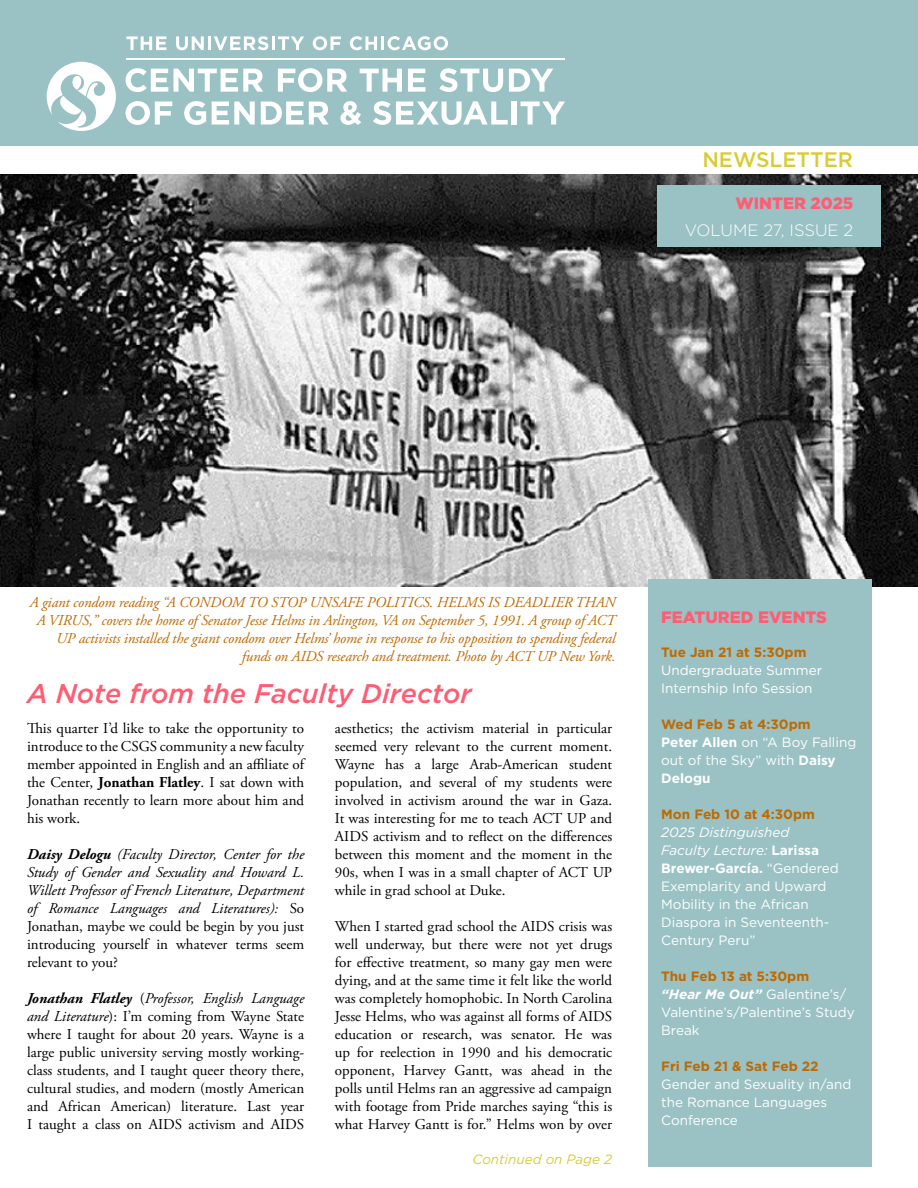
<style>
.page{position:relative;width:918px;height:1188px;background:#fff}
.page>*{position:absolute;margin:0;border:0;box-sizing:border-box;transform-origin:0 0}
.t1{font:italic 500 27px "Gotham";color:#ff5d73}
.t2{font:500 21px "Gotham";color:#d8cc34}
.t3{font:900 16.5px "Gotham";color:#ff5d73}
.t4{font:300 16.5px "Gotham";color:#fff}
.t5{font:15px/18px "Adobe Garamond Pro";color:#000;text-align:justify}
.t6{font:italic 15px/18px "Adobe Garamond Pro";letter-spacing:-.01em;color:#bf6900;text-align:right}
.t7{font:italic 15px/18px "Adobe Garamond Pro";color:#000;text-align:justify}
.t8{font:13.5px/18px "Gotham";color:#fff}
.t9{font:700 13.5px "Gotham";color:#bf6900}
.t10{font:italic 13.5px "Gotham";color:#d8cc34}
.s1{font-weight:700}
.s2{font-style:normal}
.s3{font-weight:700;font-style:italic}
.s4{font-style:italic}
.s5{font-weight:700;color:#bf6900}
</style>
<div class="page">
<img style="left:0;top:175px;width:918px;height:412px">
<div style="left:648px;top:579px;width:224px;height:587px;background:#9ac2c5"></div>
<div style="left:0;top:0;width:918px;height:145px;background:#9ac2c5"></div>
<div style="left:657px;top:185px;width:224px;height:62px;background:#9ac2c5"></div>
<hr style="left:127px;top:59px;width:438px;height:1px;background:#fff">
<svg style="left:126px;top:68px;width:137px;height:24px"></svg>
<svg style="left:278px;top:68px;width:69px;height:24px"></svg>
<svg style="left:360px;top:69px;width:42px;height:23px"></svg>
<svg style="left:408px;top:69px;width:17px;height:23px"></svg>
<svg style="left:439px;top:68px;width:64px;height:24px"></svg>
<svg style="left:509px;top:69px;width:44px;height:23px"></svg>
<svg style="left:126px;top:101px;width:46px;height:24px"></svg>
<svg style="left:184px;top:101px;width:22px;height:24px"></svg>
<svg style="left:212px;top:102px;width:43px;height:23px"></svg>
<svg style="left:261px;top:102px;width:68px;height:23px"></svg>
<svg style="left:340px;top:101px;width:21px;height:24px"></svg>
<svg style="left:373px;top:101px;width:135px;height:24px"></svg>
<div style="left:512px;top:102px;width:5px;height:23px;background:#fff"></div>
<svg style="left:521px;top:102px;width:44px;height:23px"></svg>
<svg style="left:47px;top:62px;width:69px;height:69px"></svg>
<svg style="left:126px;top:36px;width:40px;height:14px"></svg>
<svg style="left:176px;top:36px;width:28px;height:14px"></svg>
<hr style="left:208px;top:36px;width:3px;height:14px;background:#fff">
<svg style="left:214px;top:36px;width:54px;height:14px"></svg>
<hr style="left:272px;top:36px;width:3px;height:14px;background:#fff">
<svg style="left:278px;top:36px;width:26px;height:14px"></svg>
<svg style="left:313px;top:36px;width:28px;height:14px"></svg>
<svg style="left:350px;top:36px;width:27px;height:14px"></svg>
<hr style="left:381px;top:36px;width:3px;height:14px;background:#fff">
<svg style="left:388px;top:36px;width:60px;height:14px"></svg>
<h2 class="t2" style="left:702px;top:145px;width:152px">NEWSLETTER</h2>
<p class="t3" style="left:735px;top:192px;width:119px">WINTER 2025</p>
<p class="t4" style="left:685px;top:220px;width:170px">VOLUME 27, ISSUE 2</p>
<p class="t6" style="left:30px;top:594px;width:587px">A giant condom reading “A CONDOM TO STOP UNSAFE POLITICS. HELMS IS DEADLIER THAN A VIRUS,” covers the home of Senator Jesse Helms in Arlington, VA on September 5, 1991. A group of ACT UP activists installed the giant condom over Helms’ home in response to his opposition to spending federal funds on AIDS research and treatment. Photo by ACT UP New York.</p>
<h1 class="t1" style="left:27px;top:676px;width:446px">A Note from the Faculty Director</h1>
<p class="t5" style="left:27px;top:720px;width:279px">This quarter I’d like to take the opportunity to introduce to the CSGS community a new faculty member appointed in English and an affiliate of the Center, <span class="s1">Jonathan Flatley</span>. I sat down with Jonathan recently to learn more about him and his work.</p>
<p class="t7" style="left:27px;top:846px;width:279px"><span class="s1">Daisy Delogu</span> (Faculty Director, Center for the Study of Gender and Sexuality and Howard L.<br>Willett Professor of French Literature, Department of Romance Languages and Literatures): <span class="s2">So Jonathan, maybe we could be begin by you just introducing yourself in whatever terms seem relevant to you?</span></p>
<p class="t5" style="left:27px;top:990px;width:279px"><span class="s3">Jonathan Flatley</span> (<span class="s4">Professor, English Language and Literature</span>): I’m coming from Wayne State where I taught for about 20 years. Wayne is a large public university serving mostly working&shy;class students, and I taught queer theory there, cultural studies, and modern (mostly American and African American) literature. Last year I taught a class on AIDS activism and AIDS</p>
<p class="t5" style="left:335px;top:720px;width:279px">aesthetics; the activism material in particular seemed very relevant to the current moment.<br>Wayne has a large Arab-American student population, and several of my students were involved in activism around the war in Gaza.<br>It was interesting for me to teach ACT UP and AIDS activism and to reflect on the differences between this moment and the moment in the 90s, when I was in a small chapter of ACT UP while in grad school at Duke.</p>
<p class="t5" style="left:335px;top:918px;width:279px">When I started grad school the AIDS crisis was well underway, but there were not yet drugs for effective treatment, so many gay men were dying, and at the same time it felt like the world was completely homophobic. In North Carolina Jesse Helms, who was against all forms of AIDS education or research, was senator. He was up for reelection in 1990 and his democratic opponent, Harvey Gantt, was ahead in the polls until Helms ran an aggressive ad campaign with footage from Pride marches saying “this is what Harvey Gantt is for.” Helms won by over</p>
<p class="t10" style="left:473px;top:1151px;width:141px">Continued on Page 2</p>
<p class="t3" style="left:661px;top:606px;width:167px">FEATURED EVENTS</p>
<p class="t9" style="left:661px;top:643px;width:147px">Tue Jan 21 at 5:30pm</p>
<p class="t8" style="left:661px;top:661px;width:163px">Undergraduate Summer<br>Internship Info Session</p>
<p class="t8" style="left:661px;top:715px;width:197px"><span class="s5">Wed Feb 5 at 4:30pm<br></span><span class="s1">Peter Allen</span> on “A Boy Falling out of the Sky” with <span class="s1">Daisy<br>Delogu</span></p>
<p class="t9" style="left:661px;top:805px;width:155px">Mon Feb 10 at 4:30pm</p>
<p class="t8" style="left:661px;top:823px;width:179px"><span class="s4">2025 Distinguished<br>Faculty Lecture:</span> <span class="s1">Larissa<br>Brewer-García.</span> “Gendered<br>Exemplarity and Upward<br>Mobility in the African<br>Diaspora in Seventeenth-<br>Century Peru”</p>
<p class="t8" style="left:661px;top:967px;width:195px"><span class="s5">Thu Feb 13 at 5:30pm<br></span><span class="s3">“Hear Me Out”</span> Galentine’s/<br>Valentine’s/Palentine’s Study<br>Break</p>
<p class="t9" style="left:661px;top:1057px;width:159px">Fri Feb 21 &amp; Sat Feb 22</p>
<p class="t8" style="left:661px;top:1075px;width:192px">Gender and Sexuality in/and the Romance Languages<br>Conference</p>
</div>
